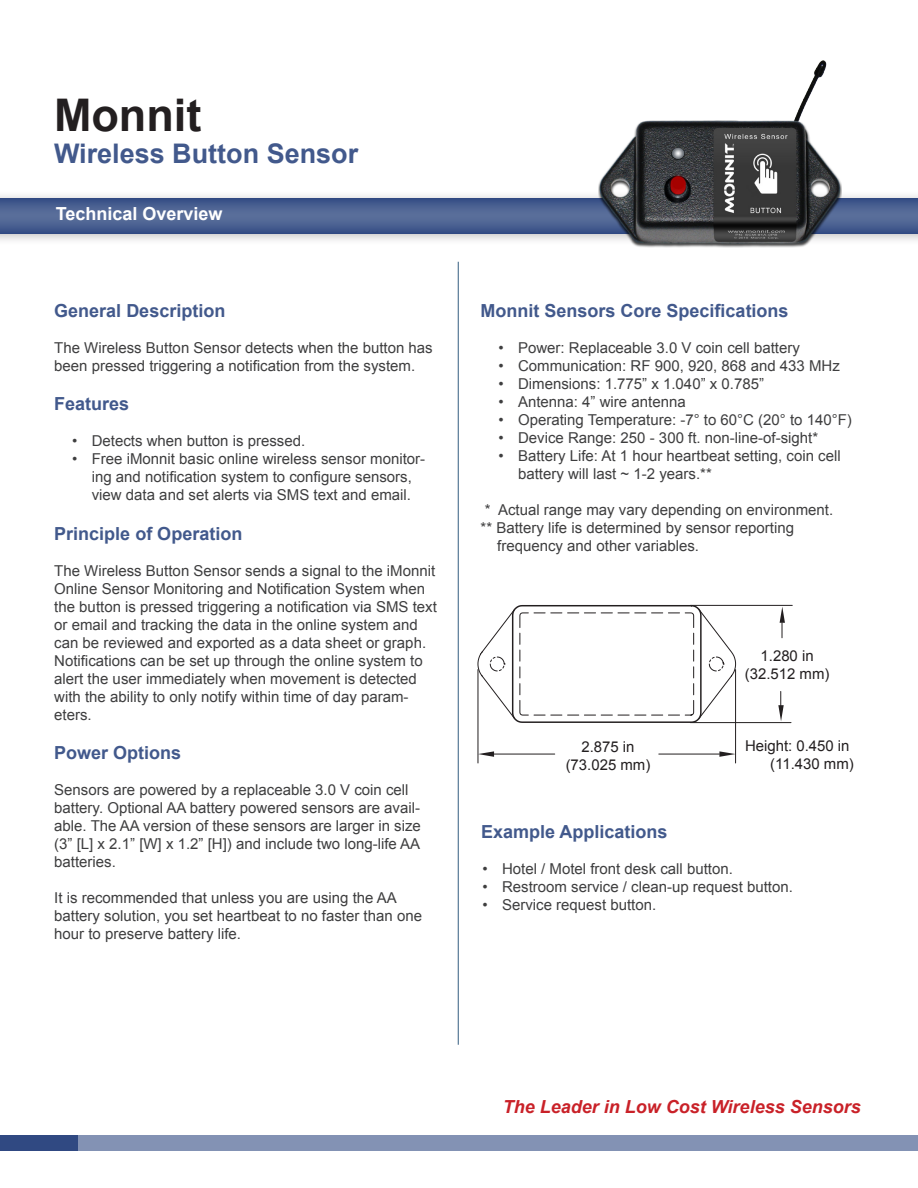
<style>
.page{position:relative;width:918px;height:1188px;background:#fff}
.page>*{position:absolute;margin:0;border:0;box-sizing:border-box;transform-origin:0 0}
.t1{font:700 45px "Arial";color:#231f20}
.t2{font:700 27px "Arial";color:#42598c}
.t3{font:700 18px "Arial";color:#42598c}
.t4{font:italic 700 18px "Arial";color:#c92128}
.t5{font:700 18px "Arial";color:#fff}
.t6{font:15px/18px "Arial";color:#3e3e3f}
.t7{font:15px/17.9px "Arial";color:#231f20;text-align:center}
</style>
<div class="page">
<div style="left:0;top:190px;width:918px;height:56px;background:#231f20;opacity:.3"></div>
<svg style="left:0;top:198px;width:918px;height:35px;background:#496091"></svg>
<div style="left:0;top:1135px;width:918px;height:16px;background:#8392b4"></div>
<div style="left:0;top:1135px;width:78px;height:16px;background:#304982"></div>
<hr style="left:478px;top:670px;width:1px;height:93px;background:#231f20">
<hr style="left:735px;top:670px;width:1px;height:93px;background:#231f20">
<hr style="left:494px;top:754px;width:61px;height:1px;background:#231f20">
<hr style="left:659px;top:754px;width:60px;height:1px;background:#231f20">
<svg style="left:478px;top:751px;width:16px;height:6px"></svg>
<svg style="left:719px;top:751px;width:17px;height:6px"></svg>
<hr style="left:690px;top:605px;width:102px;height:1px;background:#231f20">
<hr style="left:690px;top:722px;width:101px;height:1px;background:#231f20">
<svg style="left:780px;top:607px;width:5px;height:31px"></svg>
<svg style="left:778px;top:691px;width:6px;height:30px"></svg>
<svg style="left:477px;top:604px;width:259px;height:120px"></svg>
<hr style="left:458px;top:262px;width:1px;height:783px;background:#335d80">
<img style="left:599px;top:60px;width:243px;height:187px">
<p class="t1" style="left:54px;top:85px;width:149px">Monnit</p>
<p class="t2" style="left:54px;top:136px;width:306px">Wireless Button Sensor</p>
<p class="t5" style="left:56px;top:202px;width:168px">Technical Overview</p>
<p class="t3" style="left:54px;top:298px;width:173px">General Description</p>
<p class="t6" style="left:54px;top:338px;width:380px">The Wireless Button Sensor detects when the button has been pressed triggering a notification from the system.</p>
<p class="t3" style="left:54px;top:392px;width:77px">Features</p>
<p class="t6" style="left:72px;top:432px;width:234px">• Detects when button is pressed.</p>
<p class="t6" style="left:72px;top:450px;width:354px;text-align:center">• Free iMonnit basic online wireless sensor monitor&shy;ing and notification system to configure sensors, view data and set alerts via SMS text and email.</p>
<p class="t3" style="left:54px;top:521px;width:190px">Principle of Operation</p>
<p class="t6" style="left:54px;top:562px;width:384px">The Wireless Button Sensor sends a signal to the iMonnit Online Sensor Monitoring and Notification System when the button is pressed triggering a notification via SMS text or email and tracking the data in the online system and can be reviewed and exported as a data sheet or graph.<br>Notifications can be set up through the online system to alert the user immediately when movement is detected with the ability to only notify within time of day param&shy;eters.</p>
<p class="t3" style="left:54px;top:741px;width:129px">Power Options</p>
<p class="t6" style="left:54px;top:781px;width:368px">Sensors are powered by a replaceable 3.0 V coin cell battery. Optional AA battery powered sensors are avail&shy;able. The AA version of these sensors are larger in size (3” [L] x 2.1” [W] x 1.2” [H]) and include two long-life AA batteries.</p>
<p class="t6" style="left:54px;top:889px;width:344px">It is recommended that unless you are using the AA</p>
<p class="t6" style="left:54px;top:907px;width:369px">battery solution, you set heartbeat to no faster than one hour to preserve battery life.</p>
<p class="t3" style="left:481px;top:298px;width:310px">Monnit Sensors Core Specifications</p>
<p class="t6" style="left:499px;top:338px;width:303px">• Power: Replaceable 3.0 V coin cell battery</p>
<p class="t6" style="left:499px;top:356px;width:343px">• Communication: RF 900, 920, 868 and 433 MHz</p>
<p class="t6" style="left:499px;top:374px;width:267px">• Dimensions: 1.775” x 1.040” x 0.785”</p>
<p class="t6" style="left:499px;top:392px;width:189px">• Antenna: 4” wire antenna</p>
<p class="t6" style="left:499px;top:410px;width:355px">• Operating Temperature: -7° to 60°C (20° to 140°F)</p>
<p class="t6" style="left:499px;top:428px;width:321px">• Device Range: 250 - 300 ft. non-line-of-sight*</p>
<p class="t6" style="left:518px;top:446px;width:324px;text-indent:-20px">• Battery Life: At 1 hour heartbeat setting, coin cell battery will last ~ 1-2 years.**</p>
<p class="t6" style="left:485px;top:500px;width:350px">* Actual range may vary depending on environment.</p>
<p class="t6" style="left:481px;top:518px;width:315px">** Battery life is determined by sensor reporting</p>
<p class="t6" style="left:497px;top:536px;width:203px">frequency and other variables.</p>
<p class="t7" style="left:566px;top:738px;width:86px">2.875 in (73.025 mm)</p>
<p class="t7" style="left:745px;top:647px;width:86px">1.280 in (32.512 mm)</p>
<p class="t7" style="left:745px;top:737px;width:110px;text-align:right">Height: 0.450 in (11.430 mm)</p>
<p class="t3" style="left:481px;top:820px;width:188px">Example Applications</p>
<p class="t6" style="left:483px;top:860px;width:252px">• Hotel / Motel front desk call button.</p>
<p class="t6" style="left:483px;top:878px;width:312px">• Restroom service / clean-up request button.</p>
<p class="t6" style="left:483px;top:896px;width:175px">• Service request button.</p>
<p class="t4" style="left:503px;top:1095px;width:359px">The Leader in Low Cost Wireless Sensors</p>
</div>
